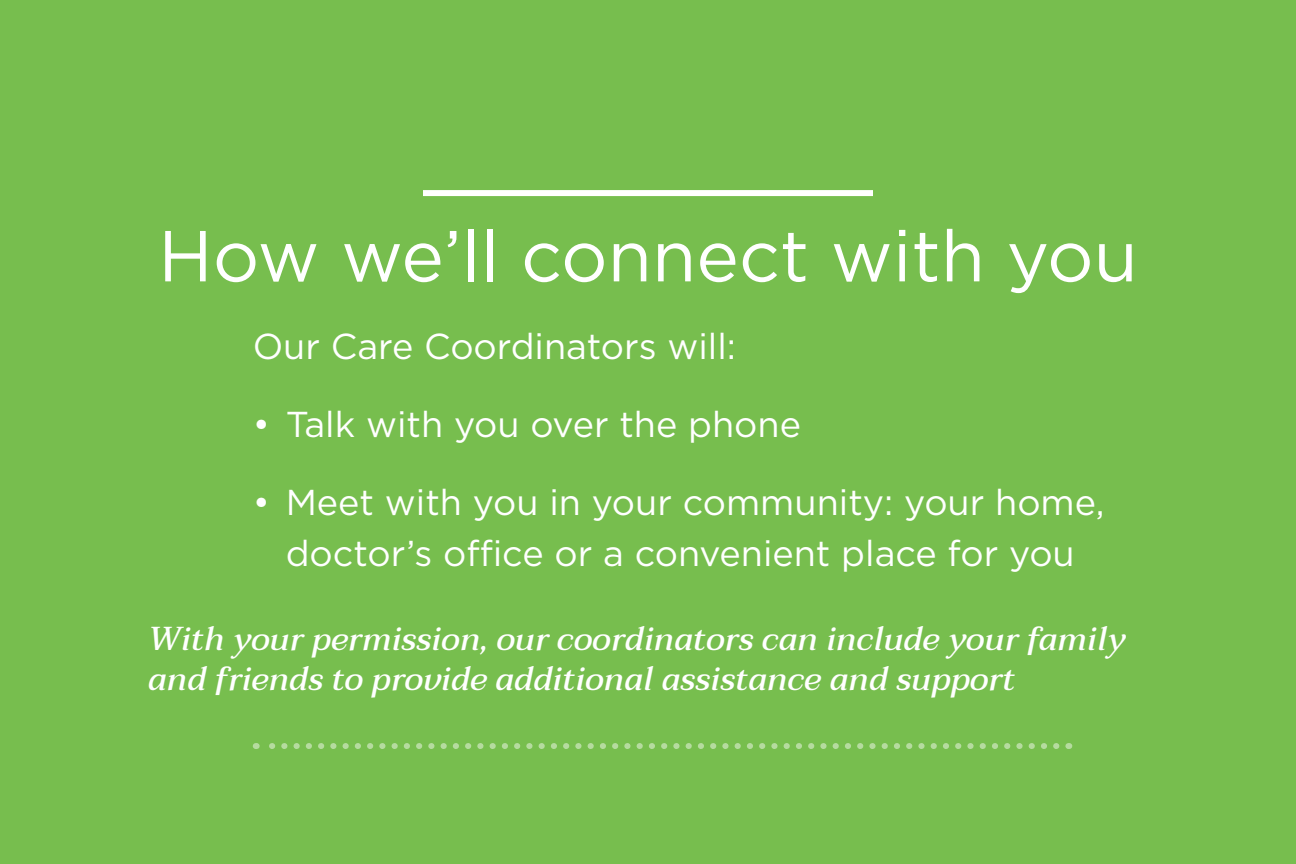
<style>
.page{position:relative;width:1296px;height:864px;background:#77be4e}
.page>*{position:absolute;margin:0;border:0;box-sizing:border-box;transform-origin:0 0}
.t1{font:72px "Gotham";color:#fff}
.t2{font:36px/51px "Gotham";color:#fff;text-align:center}
.t3{font:italic 500 33px/39.6px "Taviraj";color:#fff}
</style>
<div class="page">
<svg style="left:256px;top:743px;width:800px;height:6px"></svg>
<div style="left:423px;top:190px;width:450px;height:6px;background:#fff"></div>
<p class="t1" style="left:158px;top:210px;width:981px">How we’ll connect with you</p>
<p class="t2" style="left:253px;top:320px;width:485px">Our Care Coordinators will:</p>
<p class="t2" style="left:253px;top:398px;width:550px">• Talk with you over the phone</p>
<p class="t2" style="left:253px;top:476px;width:853px">• Meet with you in your community: your home, doctor’s office or a convenient place for you</p>
<p class="t3" style="left:148px;top:620px;width:979px">With your permission, our coordinators can include your family and friends to provide additional assistance and support</p>
</div>
